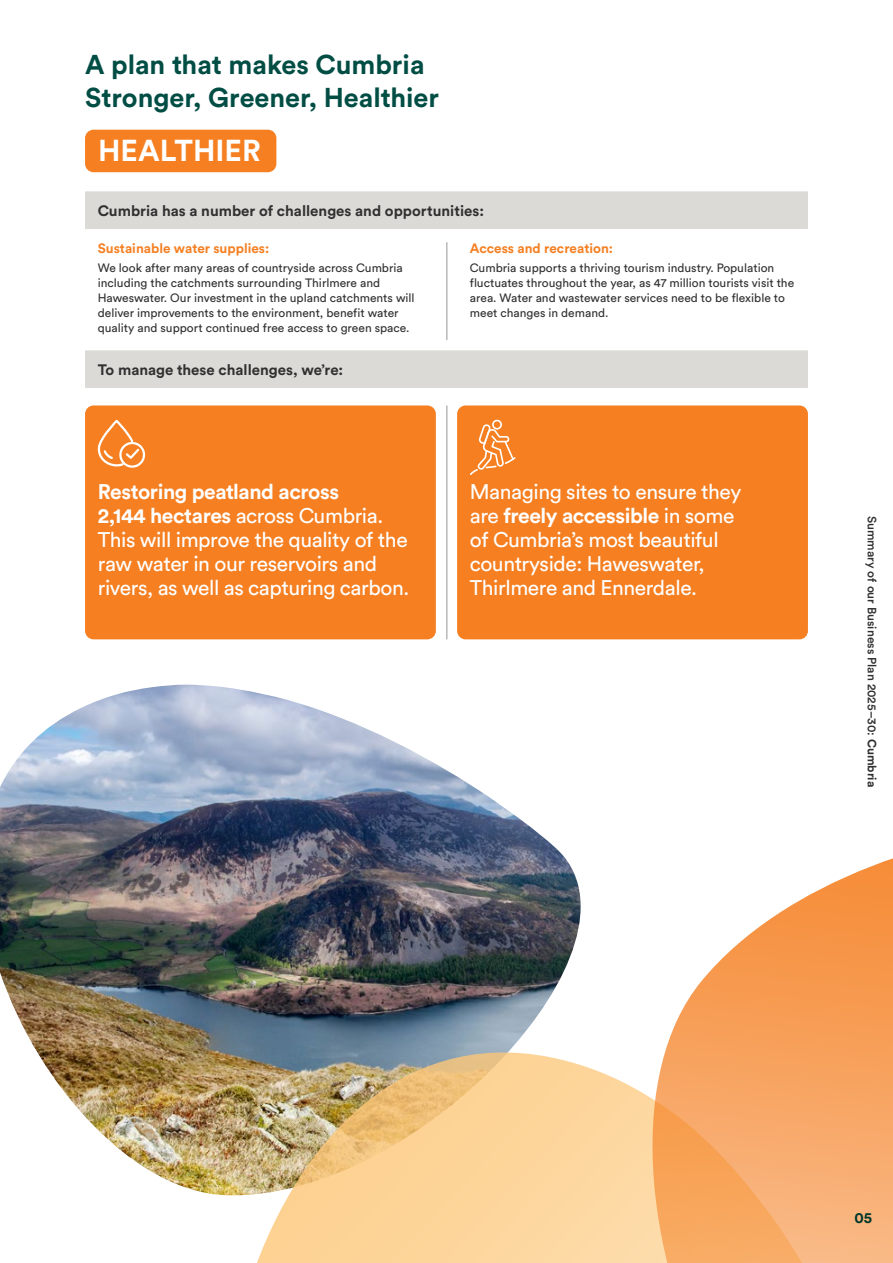
<style>
.page{position:relative;width:893px;height:1263px;background:#fff}
.page>*{position:absolute;margin:0;border:0;box-sizing:border-box;transform-origin:0 0}
.t1{font:700 30px "Circular Std";color:#fff}
.t2{font:700 27px/33px "Circular Std";color:#004d44}
.t3{font:21px/24px "Circular Std";letter-spacing:-.02em;color:#fff}
.t4{font:700 15px "Circular Std";color:#312f30}
.t5{font:700 15px "Circular Std";color:#003729}
.t6{font:700 13.5px "Circular Std";color:#f57f21}
.t7{font:12px/15px "Circular Std";color:#312f30}
.t8{font:500 12px "Circular Std";color:#312f30}
.s1{font-weight:700}
</style>
<div class="page">
<div style="left:85px;top:130px;width:191px;height:42px;background:#f57f21;border-radius:9px"></div>
<img style="left:0;top:685px;width:553px;height:510px">
<img style="left:248px;top:980px;width:305px;height:283px">
<svg style="left:553px;top:845px;width:340px;height:418px"></svg>
<svg style="left:85px;top:191px;width:723px;height:197px"></svg>
<hr style="left:446px;top:242px;width:1px;height:98px;background:#939598">
<div style="left:85px;top:405px;width:351px;height:234px;background:#f57f21;border-radius:9px"></div>
<svg style="left:98px;top:421px;width:47px;height:47px"></svg>
<hr style="left:446px;top:405px;width:1px;height:234px;background:#939598">
<div style="left:457px;top:405px;width:351px;height:234px;background:#f57f21;border-radius:9px"></div>
<svg style="left:470px;top:420px;width:45px;height:55px"></svg>
<h2 class="t2" style="left:85px;top:48px;width:355px">A plan that makes Cumbria<br>Stronger, Greener, Healthier</h2>
<h1 class="t1" style="left:98px;top:131px;width:164px">HEALTHIER</h1>
<p class="t4" style="left:98px;top:201px;width:388px">Cumbria has a number of challenges and opportunities:</p>
<p class="t6" style="left:98px;top:239px;width:173px">Sustainable water supplies:</p>
<p class="t7" style="left:98px;top:260px;width:318px">We look after many areas of countryside across Cumbria including the catchments surrounding Thirlmere and Haweswater. Our investment in the upland catchments will deliver improvements to the environment, benefit water quality and support continued free access to green space.</p>
<p class="t6" style="left:470px;top:239px;width:145px">Access and recreation:</p>
<p class="t7" style="left:470px;top:260px;width:326px">Cumbria supports a thriving tourism industry. Population fluctuates throughout the year, as 47 million tourists visit the area. Water and wastewater services need to be flexible to meet changes in demand.</p>
<p class="t4" style="left:98px;top:360px;width:247px">To manage these challenges, we’re:</p>
<h3 class="t3" style="left:98px;top:479px;width:313px"><span class="s1">Restoring peatland across<br>2,144 hectares</span> across Cumbria.<br>This will improve the quality of the raw water in our reservoirs and rivers, as well as capturing carbon.</h3>
<h3 class="t3" style="left:470px;top:479px;width:273px">Managing sites to ensure they are <span class="s1">freely accessible</span> in some of Cumbria’s most beautiful countryside: Haweswater,<br>Thirlmere and Ennerdale.</h3>
<p class="t8" style="left:879px;top:516px;width:273px;rotate:90deg">Summary of our Business Plan 2025–30: <span class="s1">Cumbria</span></p>
<p class="t5" style="left:855px;top:1208px;width:19px">05</p>
</div>
